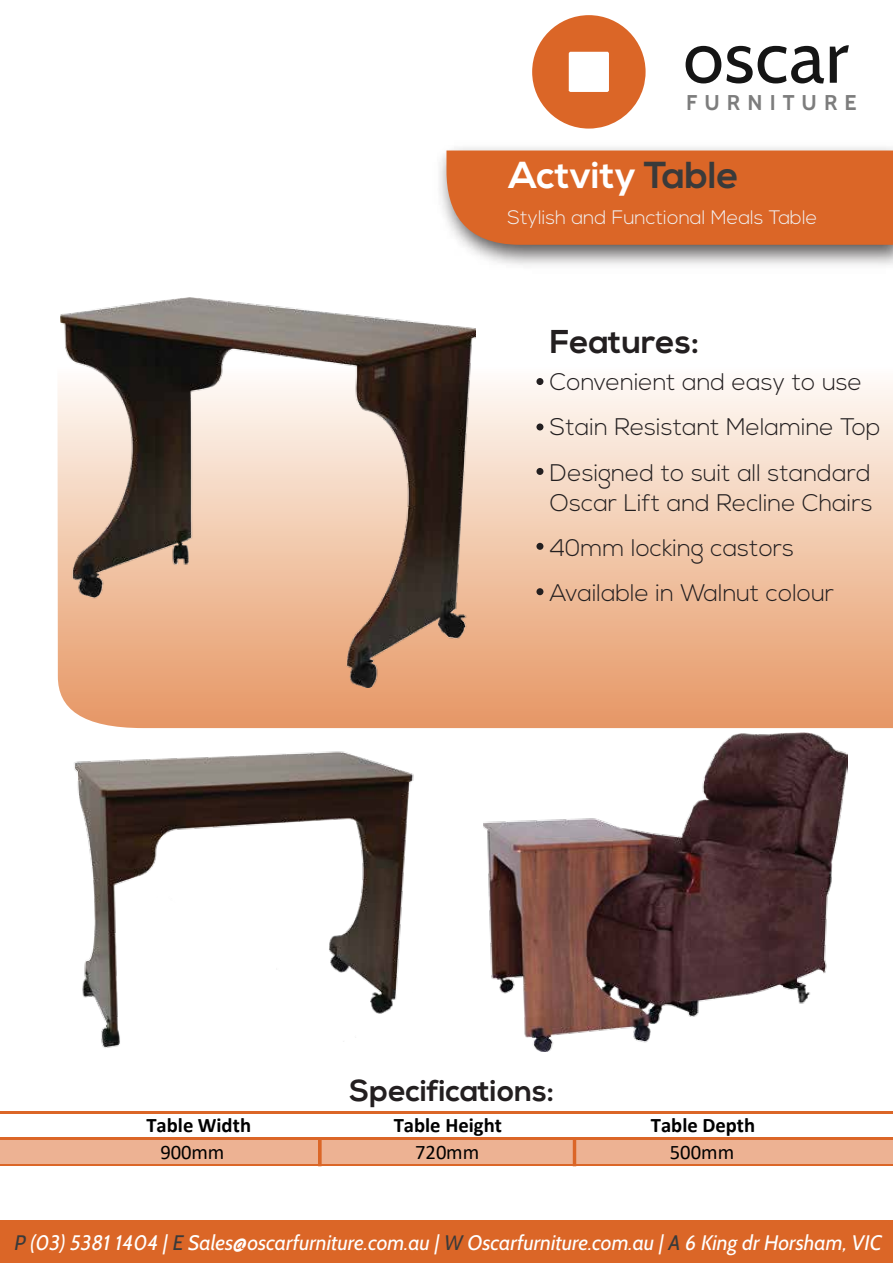
<style>
.page{position:relative;width:893px;height:1263px;background:#fff}
.page>*{position:absolute;margin:0;border:0;box-sizing:border-box;transform-origin:0 0}
.t1{font:73.65px "Cabin";letter-spacing:.005em;color:#151515}
.t2{font:700 37.5px "Nexa";color:#fff}
.t3{font:700 33px "Nexa";color:#231f20}
.t4{font:700 30px "Nexa";color:#231f20}
.t5{font:300 24px/45px "Nexa";color:#231f20}
.t6{font:700 21.3px "Cabin";letter-spacing:.335em;color:#7d7d7d}
.t7{font:italic 21px "Cabin";color:#fff}
.t8{font:700 20.7px "Calibri";color:#010101}
.t9{font:20.7px "Calibri";color:#010101}
.t10{font:300 19.5px "Nexa";color:#f1f1f2}
.s1{color:#3a3a3a}
</style>
<div class="page">
<svg style="left:57px;top:297px;width:836px;height:431px"></svg>
<div style="left:446px;top:151px;width:447px;height:94px;background:#db6627"></div>
<svg style="left:532px;top:15px;width:114px;height:114px"></svg>
<div style="left:569px;top:52px;width:40px;height:40px;background:#fff;border-radius:2px"></div>
<div style="left:0;top:1220px;width:893px;height:43px;background:#db6627"></div>
<div style="left:0;top:1139px;width:320px;height:26px;background:#edb293"></div>
<div style="left:320px;top:1139px;width:254px;height:26px;background:#edb293"></div>
<div style="left:574px;top:1139px;width:319px;height:26px;background:#edb293"></div>
<hr style="left:0;top:1137px;width:893px;height:2px;background:#db6627">
<div style="left:0;top:1164px;width:893px;height:2px;border:2px solid #db6627"></div>
<div style="left:318px;top:1138px;width:4px;height:28px;border:3px solid #db6627"></div>
<div style="left:573px;top:1138px;width:3px;height:28px;border:3px solid #db6627"></div>
<hr style="left:0;top:1111px;width:893px;height:3px;background:#db6627">
<img style="left:65px;top:713px;width:358px;height:335px">
<img style="left:483px;top:732px;width:364px;height:319px">
<img style="left:61px;top:298px;width:414px;height:389px">
<div style="left:536px;top:378px;width:7px;height:7px;background:#231f20;border-radius:50%"></div>
<div style="left:536px;top:423px;width:7px;height:7px;background:#231f20;border-radius:50%"></div>
<div style="left:536px;top:468px;width:7px;height:7px;background:#231f20;border-radius:50%"></div>
<div style="left:536px;top:543px;width:7px;height:7px;background:#231f20;border-radius:50%"></div>
<div style="left:536px;top:588px;width:7px;height:7px;background:#231f20;border-radius:50%"></div>
<h1 class="t1" style="left:683px;top:12px;width:167px">oscar</h1>
<p class="t6" style="left:686px;top:90px;width:172px">FURNITURE</p>
<h2 class="t2" style="left:509px;top:153px;width:231px">Actvity <span class="s1">Table</span></h2>
<p class="t10" style="left:507px;top:207px;width:311px">Stylish and Functional Meals Table</p>
<h3 class="t3" style="left:550px;top:323px;width:150px">Features:</h3>
<p class="t5" style="left:550px;top:361px;width:332px">Convenient and easy to use<br>Stain Resistant Melamine Top<br>Designed to suit all standard</p>
<p class="t5" style="left:550px;top:481px;width:324px">Oscar Lift and Recline Chairs<br>40mm locking castors<br>Available in Walnut colour</p>
<p class="t4" style="left:349px;top:1073px;width:206px">Specifications:</p>
<p class="t8" style="left:146px;top:1110px;width:106px">Table Width</p>
<p class="t8" style="left:394px;top:1110px;width:110px">Table Height</p>
<p class="t8" style="left:651px;top:1110px;width:106px">Table Depth</p>
<p class="t9" style="left:160px;top:1138px;width:66px">900mm</p>
<p class="t9" style="left:415px;top:1138px;width:66px">720mm</p>
<p class="t9" style="left:670px;top:1138px;width:66px">500mm</p>
<p class="t7" style="left:15px;top:1229px;width:868px"><span class="s1">P</span> (03) 5381 1404 | <span class="s1">E</span> Sales@oscarfurniture.com.au | <span class="s1">W</span> Oscarfurniture.com.au | <span class="s1">A</span> 6 King dr Horsham, VIC</p>
</div>
